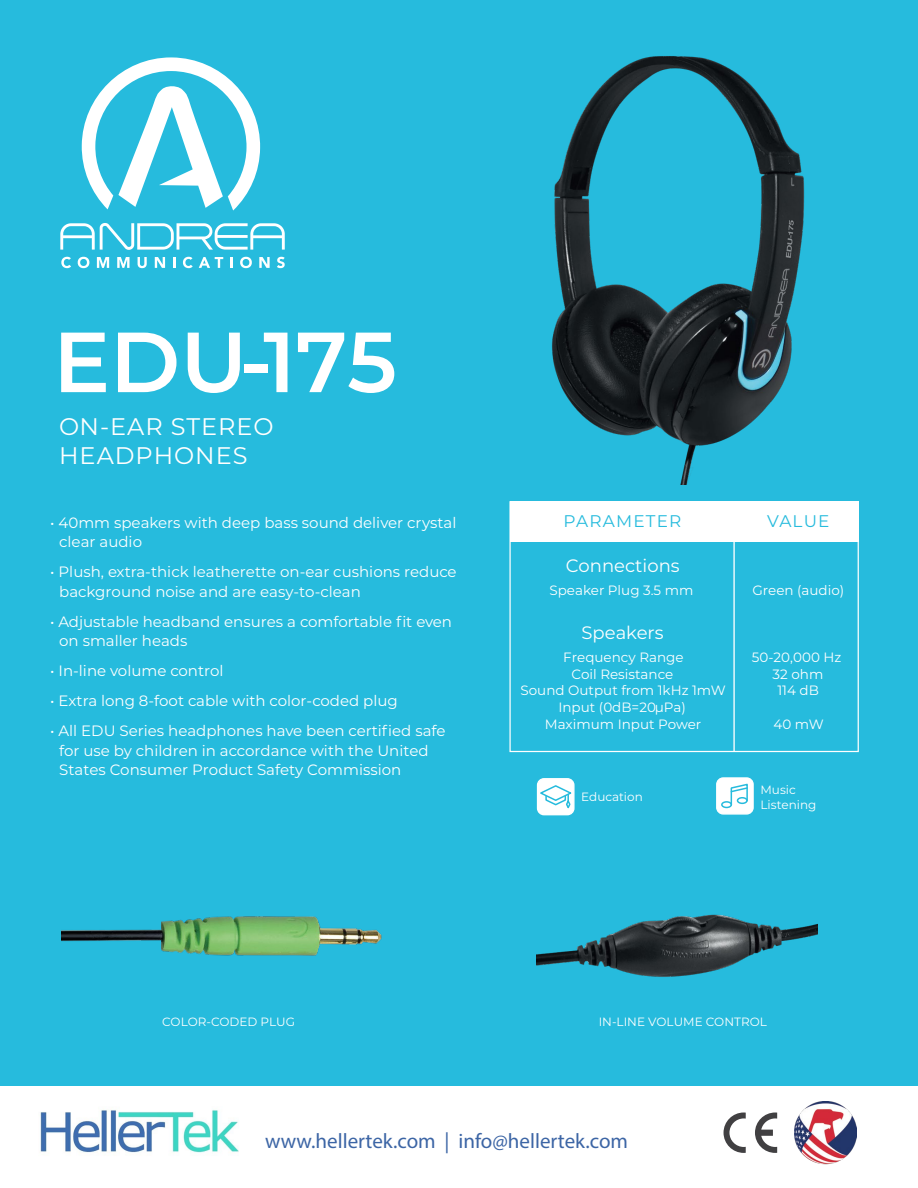
<style>
.page{position:relative;width:918px;height:1188px;background:#fff}
.page>*{position:absolute;margin:0;border:0;box-sizing:border-box;transform-origin:0 0}
.t1{font:600 85.05px "Montserrat";color:#fff}
.t2{font:24px/28.8px "Montserrat";letter-spacing:.04em;color:#fff}
.t3{font:21px "Myriad Pro";color:#3c65a5}
.t4{font:18px "Montserrat";color:#fff}
.t5{font:16.95px "Montserrat";letter-spacing:.07em;color:#26bbdd}
.t6{font:15px/19.5px "Montserrat";color:#fff}
.t7{font:13.5px/16.8px "Montserrat";color:#fff;text-align:center}
.t8{font:12px/14.4px "Montserrat";color:#fff}
</style>
<div class="page">
<div style="left:0;top:0;width:918px;height:1086px;background:#26bbdd"></div>
<hr style="left:733px;top:502px;width:2px;height:250px;background:#fff">
<div style="left:510px;top:501px;width:348px;height:41px;background:#fff"></div>
<div style="left:717px;top:778px;width:36px;height:36px;background:#fff;border-radius:6px"></div>
<div style="left:716px;top:777px;width:38px;height:38px;border:1px solid #fff;border-radius:6px"></div>
<div style="left:721px;top:801px;width:11px;height:7px;border:2px solid #26bbdd;border-radius:50%"></div>
<svg style="left:730px;top:783px;width:18px;height:23px"></svg>
<div style="left:538px;top:779px;width:36px;height:36px;background:#fff;border-radius:6px"></div>
<div style="left:537px;top:778px;width:38px;height:37px;border:1px solid #fff;border-radius:6px"></div>
<svg style="left:537px;top:784px;width:37px;height:27px"></svg>
<svg style="left:61px;top:257px;width:10px;height:11px"></svg>
<svg style="left:78px;top:257px;width:11px;height:11px"></svg>
<svg style="left:97px;top:257px;width:12px;height:11px"></svg>
<svg style="left:117px;top:257px;width:13px;height:11px"></svg>
<svg style="left:138px;top:257px;width:9px;height:11px"></svg>
<svg style="left:155px;top:257px;width:10px;height:11px"></svg>
<svg style="left:173px;top:257px;width:2px;height:11px"></svg>
<svg style="left:183px;top:257px;width:10px;height:11px"></svg>
<svg style="left:199px;top:257px;width:24px;height:11px"></svg>
<svg style="left:230px;top:257px;width:3px;height:11px"></svg>
<svg style="left:240px;top:257px;width:12px;height:11px"></svg>
<svg style="left:259px;top:257px;width:11px;height:11px"></svg>
<svg style="left:277px;top:257px;width:8px;height:11px"></svg>
<svg style="left:60px;top:223px;width:225px;height:27px"></svg>
<svg style="left:81px;top:57px;width:180px;height:154px"></svg>
<img style="left:552px;top:56px;width:253px;height:428px">
<img style="left:62px;top:916px;width:320px;height:40px">
<img style="left:536px;top:914px;width:282px;height:63px">
<svg style="left:724px;top:1113px;width:22px;height:40px"></svg>
<svg style="left:755px;top:1113px;width:22px;height:40px"></svg>
<img style="left:794px;top:1102px;width:62px;height:62px">
<img style="left:40px;top:1109px;width:199px;height:44px">
<h1 class="t1" style="left:53px;top:302px;width:345px">EDU-175</h1>
<h2 class="t2" style="left:59px;top:412px;width:216px">ON-EAR STEREO<br>HEADPHONES</h2>
<p class="t6" style="left:59px;top:512px;width:399px;text-indent:-9px">• 40mm speakers with deep bass sound deliver crystal clear audio</p>
<p class="t6" style="left:59px;top:562px;width:399px;text-indent:-9px">• Plush, extra-thick leatherette on-ear cushions reduce background noise and are easy-to-clean</p>
<p class="t6" style="left:59px;top:611px;width:394px;text-indent:-9px">• Adjustable headband ensures a comfortable fit even on smaller heads</p>
<p class="t6" style="left:50px;top:661px;width:175px">• In-line volume control</p>
<p class="t6" style="left:50px;top:691px;width:349px">• Extra long 8-foot cable with color-coded plug</p>
<p class="t6" style="left:59px;top:721px;width:388px;text-indent:-9px">• All EDU Series headphones have been certified safe for use by children in accordance with the United<br>States Consumer Product Safety Commission</p>
<p class="t5" style="left:564px;top:510px;width:119px">PARAMETER</p>
<p class="t5" style="left:767px;top:509px;width:64px">VALUE</p>
<p class="t4" style="left:566px;top:554px;width:115px">Connections</p>
<p class="t7" style="left:549px;top:581px;width:145px">Speaker Plug 3.5 mm</p>
<p class="t4" style="left:582px;top:620px;width:84px">Speakers</p>
<p class="t7" style="left:521px;top:648px;width:207px">Frequency Range<br>Coil Resistance<br>Sound Output from 1kHz 1mW<br>Input (0dB=20µPa)<br>Maximum Input Power</p>
<p class="t7" style="left:752px;top:648px;width:91px">50-20,000 Hz<br>32 ohm<br>114 dB</p>
<p class="t7" style="left:752px;top:581px;width:93px">Green (audio)</p>
<p class="t7" style="left:774px;top:715px;width:52px">40 mW</p>
<p class="t8" style="left:581px;top:790px;width:63px">Education</p>
<p class="t8" style="left:761px;top:782px;width:57px">Music<br>Listening</p>
<p class="t8" style="left:162px;top:1014px;width:134px">COLOR-CODED PLUG</p>
<p class="t8" style="left:599px;top:1014px;width:170px">IN-LINE VOLUME CONTROL</p>
<h3 class="t3" style="left:265px;top:1128px;width:364px">www.hellertek.com | info@hellertek.com</h3>
</div>
